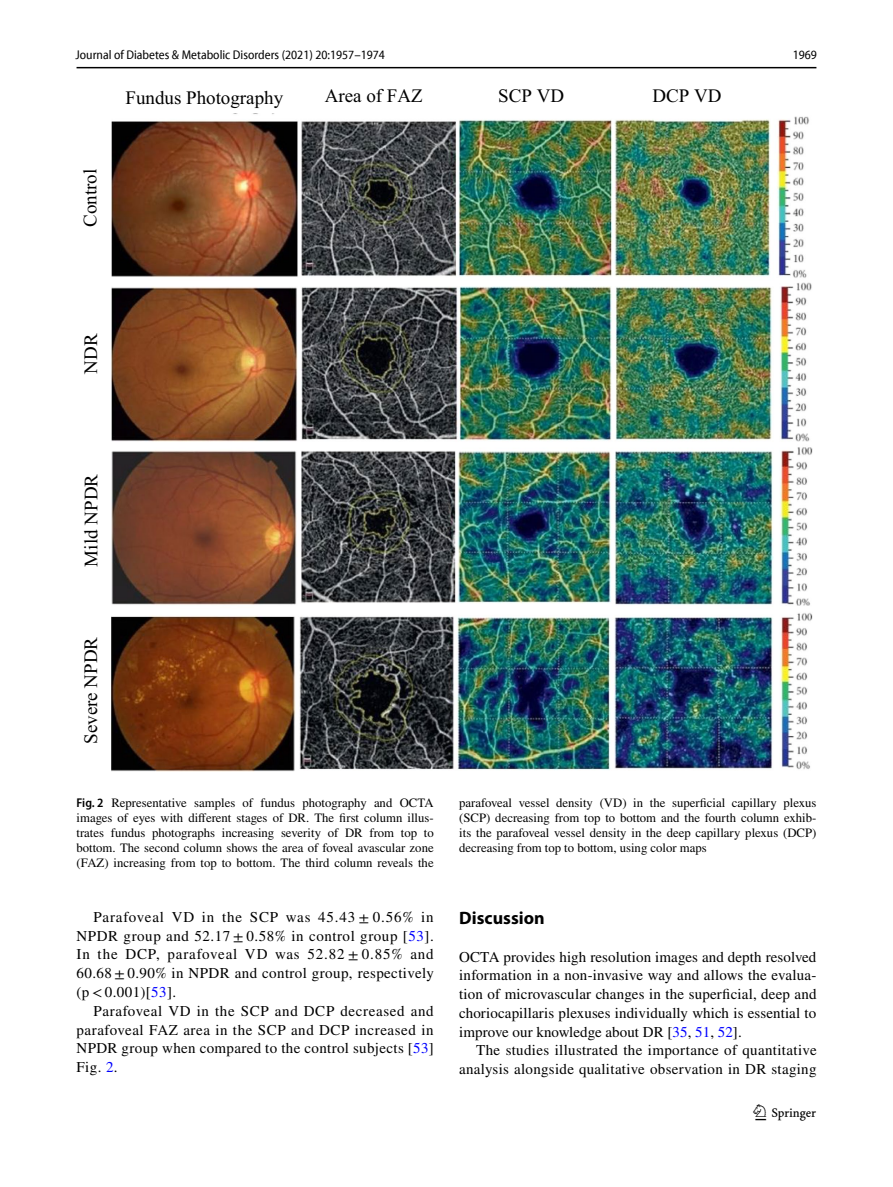
<style>
.page{position:relative;width:893px;height:1187px;background:#fff}
.page>*{position:absolute;margin:0;border:0;box-sizing:border-box;transform-origin:0 0}
.t1{font:22.5px "Springnew Regular 3";color:#000}
.t2{font:19.05px "Times New Roman";color:#000}
.t3{font:700 18px "Myriad Pro";color:#000}
.t4{font:15px/18.8px "STIX";letter-spacing:.02em;color:#000;text-align:justify}
.t5{font:12.75px/15px "STIX";color:#000;text-align:justify}
.t6{font:semi-condensed 12.75px "Myriad Pro Unic";color:#000}
.s1{font-family:"Myriad Pro";font-weight:600;font-stretch:semi-condensed}
.s2{color:#00f}
</style>
<div class="page">
<hr style="left:77px;top:67px;width:739px;height:1px;background:#000">
<img style="left:111px;top:116px;width:701px;height:655px">
<p class="t6" style="left:76px;top:50px;width:311px">Journal of Diabetes &amp; Metabolic Disorders (2021) 20:1957–1974</p>
<p class="t6" style="left:793px;top:50px;width:26px">1969</p>
<p class="t2" style="left:77px;top:227px;width:60px;rotate:-90deg">Control</p>
<p class="t2" style="left:125px;top:85px;width:159px">Fundus Photography</p>
<p class="t2" style="left:325px;top:83px;width:99px">Area of FAZ</p>
<p class="t2" style="left:498px;top:83px;width:68px">SCP VD</p>
<p class="t2" style="left:652px;top:83px;width:71px">DCP VD</p>
<p class="t2" style="left:78px;top:374px;width:42px;rotate:-90deg">NDR</p>
<p class="t2" style="left:78px;top:566px;width:94px;rotate:-90deg">Mild NPDR</p>
<p class="t2" style="left:78px;top:744px;width:109px;rotate:-90deg">Severe NPDR</p>
<p class="t5" style="left:77px;top:796px;width:359px"><span class="s1">Fig. 2</span> Representative samples of fundus photography and OCTA images of eyes with different stages of DR. The first column illus&shy;trates fundus photographs increasing severity of DR from top to bottom. The second column shows the area of foveal avascular zone (FAZ) increasing from top to bottom. The third column reveals the</p>
<p class="t5" style="left:459px;top:796px;width:359px">parafoveal vessel density (VD) in the superficial capillary plexus (SCP) decreasing from top to bottom and the fourth column exhib&shy;its the parafoveal vessel density in the deep capillary plexus (DCP) decreasing from top to bottom, using color maps</p>
<p class="t4" style="left:77px;top:908px;width:359px;text-indent:17px">Parafoveal VD in the SCP was 45.43 ± 0.56% in NPDR group and 52.17 ± 0.58% in control group [<span class="s2">53</span>].<br>In the DCP, parafoveal VD was 52.82 ± 0.85% and 60.68 ± 0.90% in NPDR and control group, respectively (p &lt; 0.001)[<span class="s2">53</span>].</p>
<p class="t4" style="left:77px;top:1002px;width:359px;text-indent:17px">Parafoveal VD in the SCP and DCP decreased and parafoveal FAZ area in the SCP and DCP increased in NPDR group when compared to the control subjects [<span class="s2">53</span>] Fig. <span class="s2">2</span>.</p>
<p class="t3" style="left:459px;top:906px;width:87px">Discussion</p>
<p class="t4" style="left:459px;top:948px;width:359px">OCTA provides high resolution images and depth resolved information in a non-invasive way and allows the evalua&shy;tion of microvascular changes in the superficial, deep and choriocapillaris plexuses individually which is essential to improve our knowledge about DR [<span class="s2">35</span>, <span class="s2">51</span>, <span class="s2">52</span>].</p>
<p class="t4" style="left:459px;top:1041px;width:359px;text-align:right">The studies illustrated the importance of quantitative analysis alongside qualitative observation in DR staging</p>
<h1 class="t1" style="left:755px;top:1104px;width:62px">1 3</h1>
</div>
